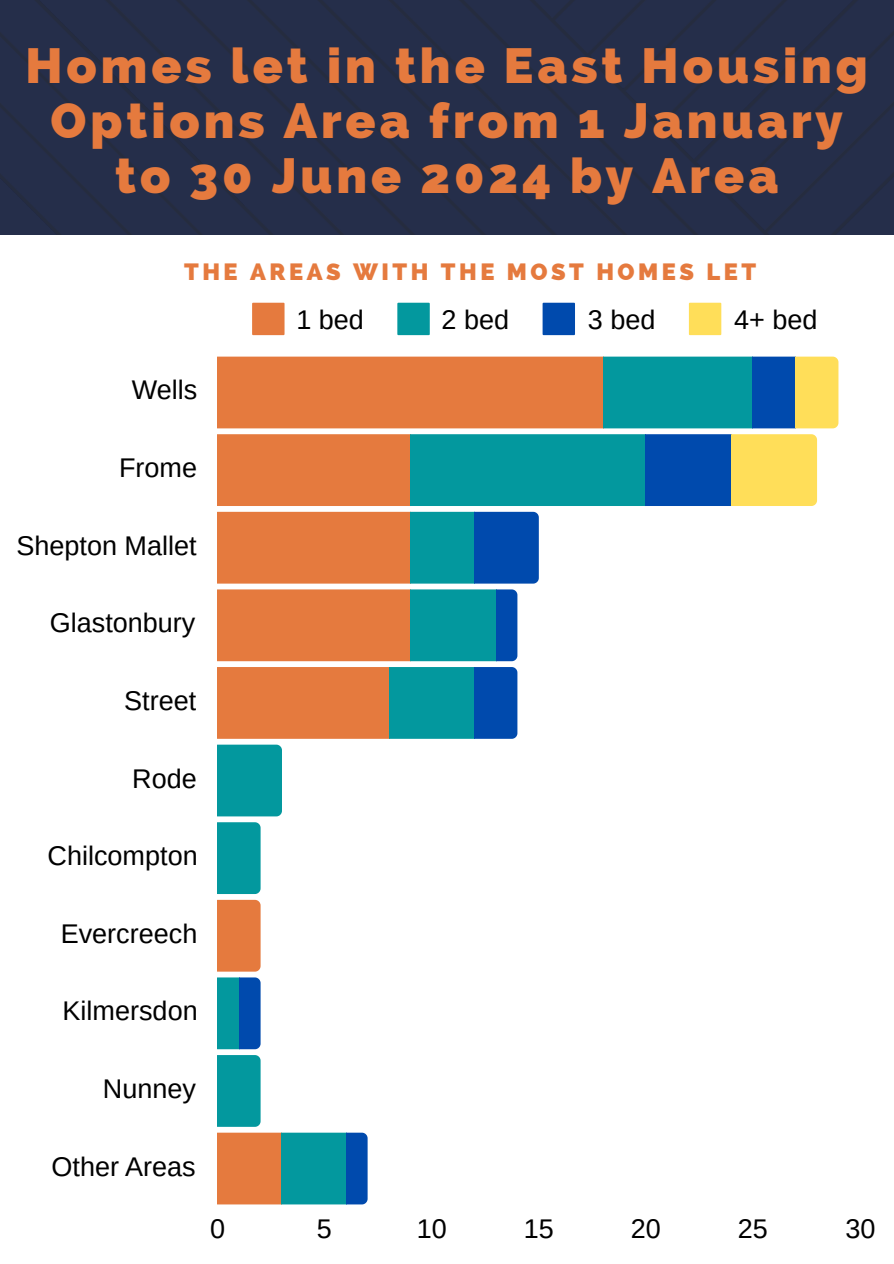
<style>
.page{position:relative;width:894px;height:1264px;background:#fff}
.page>*{position:absolute;margin:0;border:0;box-sizing:border-box;transform-origin:0 0}
.t1{font:800 49.5px/55.2px "Raleway";letter-spacing:.08em;color:#e57a3e;text-align:center}
.t2{font:27px "Arimo";color:#000}
.t3{font:800 23.55px "Raleway";letter-spacing:.15em;color:#e57a3e}
</style>
<div class="page">
<div style="left:0;top:0;width:893px;height:235px;background:#252e4a"></div>
<svg style="left:252px;top:303px;width:32px;height:32px"></svg>
<svg style="left:397px;top:303px;width:32px;height:32px"></svg>
<svg style="left:542px;top:303px;width:33px;height:32px"></svg>
<svg style="left:688px;top:303px;width:33px;height:32px"></svg>
<svg style="left:218px;top:356px;width:620px;height:72px;background:#a18560"></svg>
<svg style="left:218px;top:434px;width:598px;height:72px;background:#6e8d78"></svg>
<svg style="left:218px;top:512px;width:320px;height:71px;background:#8c7766"></svg>
<svg style="left:218px;top:589px;width:299px;height:72px;background:#948062"></svg>
<svg style="left:218px;top:667px;width:299px;height:71px;background:#837b69"></svg>
<div style="left:218px;top:744px;width:64px;height:72px;background:#03989e"></div>
<svg style="left:218px;top:822px;width:42px;height:149px;background:#798e74"></svg>
<svg style="left:218px;top:977px;width:42px;height:72px;background:#0372a6"></svg>
<div style="left:218px;top:1055px;width:42px;height:71px;background:#03989e"></div>
<svg style="left:218px;top:1132px;width:149px;height:72px;background:#638178"></svg>
<h1 class="t1" style="left:25px;top:38px;width:843px">Homes let in the East Housing<br>Options Area from 1 January to 30 June 2024 by Area</h1>
<p class="t3" style="left:184px;top:257px;width:573px">THE AREAS WITH THE MOST HOMES LET</p>
<p class="t2" style="left:132px;top:375px;width:67px">Wells</p>
<p class="t2" style="left:119px;top:452px;width:79px">Frome</p>
<p class="t2" style="left:16px;top:530px;width:182px">Shepton Mallet</p>
<p class="t2" style="left:50px;top:608px;width:147px">Glastonbury</p>
<p class="t2" style="left:124px;top:685px;width:73px">Street</p>
<p class="t2" style="left:132px;top:763px;width:66px">Rode</p>
<p class="t2" style="left:48px;top:840px;width:152px">Chilcompton</p>
<p class="t2" style="left:61px;top:918px;width:138px">Evercreech</p>
<p class="t2" style="left:63px;top:995px;width:136px">Kilmersdon</p>
<p class="t2" style="left:296px;top:304px;width:69px">1 bed</p>
<p class="t2" style="left:441px;top:304px;width:69px">2 bed</p>
<p class="t2" style="left:587px;top:304px;width:69px">3 bed</p>
<p class="t2" style="left:734px;top:304px;width:85px">4+ bed</p>
<p class="t2" style="left:103px;top:1073px;width:95px">Nunney</p>
<p class="t2" style="left:52px;top:1151px;width:146px">Other Areas</p>
<p class="t2" style="left:210px;top:1213px;width:17px">0</p>
<p class="t2" style="left:316px;top:1213px;width:17px">5</p>
<p class="t2" style="left:416px;top:1213px;width:32px">10</p>
<p class="t2" style="left:523px;top:1213px;width:32px">15</p>
<p class="t2" style="left:630px;top:1213px;width:32px">20</p>
<p class="t2" style="left:737px;top:1213px;width:32px">25</p>
<p class="t2" style="left:845px;top:1213px;width:32px">30</p>
</div>
